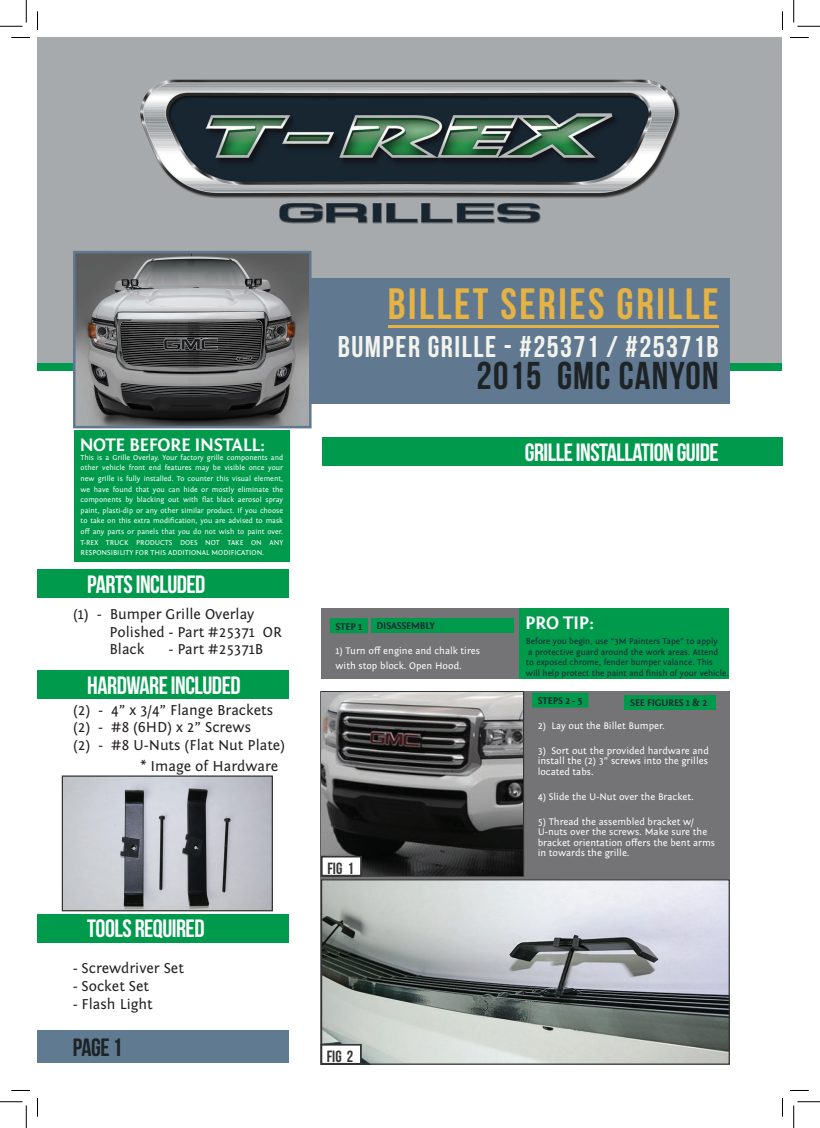
<style>
.page{position:relative;width:820px;height:1128px;background:#fff}
.page>*{position:absolute;margin:0;border:0;box-sizing:border-box;transform-origin:0 0}
.t1{font:43.75px "Bebas Neue";letter-spacing:.06em;color:#e5b244}
.t2{font:38.75px "Bebas Neue";letter-spacing:.03em;color:#1e2326}
.t3{font:30px "Bebas Neue";letter-spacing:.05em;color:#f3f3ed}
.t4{font:25px "Bebas Neue";letter-spacing:-.02em;color:#fff}
.t5{font:25px "Bebas Neue";color:#1e2326}
.t6{font:700 18.75px "Fontin Sans";letter-spacing:-.02em;color:#fff}
.t7{font:16.25px "Bebas Neue";color:#323332}
.t8{font:15px/17.8px "Fontin Sans";color:#231f20}
.t9{font:10px/10.6px "Fontin Sans";color:#fff}
.t10{font:700 10px "Fontin Sans";letter-spacing:-.02em;color:#182631}
.t11{font:8.75px/10.6px "Fontin Sans";color:#182631}
.t12{font:7.5px/10.6px "Fontin Sans";color:#fff;text-align:justify}
</style>
<div class="page">
<div style="left:38px;top:38px;width:744px;height:325px;background:#a7aaac"></div>
<div style="left:38px;top:363px;width:744px;height:8px;background:#009a4d"></div>
<div style="left:38px;top:1030px;width:250px;height:32px;background:#607a91"></div>
<div style="left:321px;top:608px;width:407px;height:70px;background:#747375"></div>
<div style="left:330px;top:618px;width:38px;height:15px;background:#009a4d"></div>
<div style="left:320px;top:691px;width:409px;height:373px;background:#747375"></div>
<div style="left:531px;top:692px;width:57px;height:15px;background:#009a4d"></div>
<div style="left:371px;top:618px;width:142px;height:14px;background:#009a4d"></div>
<div style="left:624px;top:695px;width:91px;height:15px;background:#009a4d"></div>
<div style="left:519px;top:608px;width:209px;height:70px;background:#009a4d"></div>
<div style="left:74px;top:430px;width:215px;height:131px;background:#009a4d"></div>
<svg style="left:320px;top:691px;width:204px;height:185px"></svg>
<img style="left:322px;top:692px;width:200px;height:183px">
<img style="left:64px;top:777px;width:207px;height:132px">
<div style="left:62px;top:775px;width:211px;height:136px;border:1px solid #323332"></div>
<img style="left:323px;top:881px;width:404px;height:181px">
<div style="left:321px;top:879px;width:408px;height:185px;border:1px solid #323332"></div>
<div style="left:321px;top:856px;width:40px;height:20px;background:#fff"></div>
<div style="left:321px;top:855px;width:40px;height:21px;border:1px solid #323332"></div>
<div style="left:320px;top:1043px;width:41px;height:21px;background:#fff"></div>
<div style="left:320px;top:1043px;width:41px;height:21px;border:1px solid #323332"></div>
<div style="left:38px;top:913px;width:251px;height:29px;background:#009a4d"></div>
<div style="left:38px;top:670px;width:251px;height:29px;background:#009a4d"></div>
<div style="left:38px;top:569px;width:251px;height:28px;background:#009a4d"></div>
<div style="left:234px;top:278px;width:494px;height:126px;background:#607991"></div>
<hr style="left:387px;top:326px;width:331px;height:2px;background:#e5b244">
<div style="left:322px;top:437px;width:460px;height:29px;background:#009a4d"></div>
<img style="left:76px;top:254px;width:232px;height:171px">
<div style="left:73px;top:251px;width:238px;height:177px;border:2px solid #607991"></div>
<img style="left:137px;top:37px;width:545px;height:215px">
<svg style="left:11px;top:37px;width:19px;height:1px"></svg>
<svg style="left:790px;top:37px;width:18px;height:1px"></svg>
<svg style="left:11px;top:1090px;width:19px;height:1px"></svg>
<svg style="left:790px;top:1090px;width:18px;height:1px"></svg>
<svg style="left:37px;top:11px;width:1px;height:19px"></svg>
<svg style="left:37px;top:1098px;width:1px;height:18px"></svg>
<svg style="left:781px;top:12px;width:1px;height:18px"></svg>
<svg style="left:781px;top:1098px;width:1px;height:18px"></svg>
<svg style="left:0;top:0;width:27px;height:27px"></svg>
<svg style="left:0;top:1101px;width:27px;height:26px"></svg>
<svg style="left:793px;top:0;width:26px;height:27px"></svg>
<svg style="left:793px;top:1101px;width:26px;height:26px"></svg>
<h3 class="t6" style="left:80px;top:434px;width:187px">NOTE BEFORE INSTALL:</h3>
<p class="t12" style="left:81px;top:452px;width:204px">This is a Grille Overlay. Your factory grille components and other vehicle front end features may be visible once your new grille is fully installed. To counter this visual element, we have found that you can hide or mostly eliminate the components by blacking out with flat black aerosol spray paint, plasti-dip or any other similar product. If you choose to take on this extra modification, you are advised to mask off any parts or panels that you do not wish to paint over.<br>T-REX TRUCK PRODUCTS DOES NOT TAKE ON ANY RESPONSIBILITY FOR THIS ADDITIONAL MODIFICATION.</p>
<h3 class="t4" style="left:87px;top:570px;width:120px">PARTS INCLUDED</h3>
<h3 class="t8" style="left:109px;top:605px;width:174px;text-indent:-36px">(1) - Bumper Grille Overlay<br>Polished - Part #25371 OR<br>Black</h3>
<h3 class="t8" style="left:169px;top:640px;width:96px">- Part #25371B</h3>
<h3 class="t4" style="left:87px;top:672px;width:155px">HARDWARE INCLUDED</h3>
<h3 class="t8" style="left:73px;top:701px;width:214px">(2) - 4” x 3/4” Flange Brackets (2) - #8 (6HD) x 2” Screws<br>(2) - #8 U-Nuts (Flat Nut Plate)</h3>
<h3 class="t8" style="left:140px;top:757px;width:139px">* Image of Hardware</h3>
<h3 class="t4" style="left:87px;top:915px;width:119px">TOOLS REQUIRED</h3>
<h3 class="t8" style="left:73px;top:959px;width:112px">- Screwdriver Set</h3>
<h3 class="t8" style="left:73px;top:977px;width:77px">- Socket Set</h3>
<h3 class="t8" style="left:73px;top:995px;width:81px">- Flash Light</h3>
<h3 class="t5" style="left:73px;top:1033px;width:51px">PAGE 1</h3>
<h1 class="t1" style="left:387px;top:280px;width:332px">BILLET SERIES GRILLE</h1>
<h3 class="t3" style="left:337px;top:330px;width:382px">BUMPER GRILLE - #25371 / #25371B</h3>
<h2 class="t2" style="left:476px;top:354px;width:243px">2015 GMC CANYON</h2>
<h3 class="t4" style="left:524px;top:438px;width:195px">GRILLE INSTALLATION GUIDE</h3>
<h3 class="t10" style="left:376px;top:620px;width:60px">DISASSEMBLY</h3>
<h3 class="t10" style="left:335px;top:620px;width:28px">STEP 1</h3>
<h3 class="t9" style="left:335px;top:644px;width:146px;line-height:14.1px">1) Turn off engine and chalk tires with stop block. Open Hood.</h3>
<h3 class="t7" style="left:327px;top:859px;width:28px">FIG 1</h3>
<h3 class="t6" style="left:525px;top:612px;width:70px">PRO TIP:</h3>
<p class="t11" style="left:525px;top:636px;width:204px">Before you begin, use “3M Painters Tape” to apply<br>a protective guard around the work areas. Attend<br>to exposed chrome, fender bumper valance. This will help protect the paint and finish of your vehicle.</p>
<h3 class="t10" style="left:537px;top:695px;width:46px">STEPS 2 - 5</h3>
<h3 class="t9" style="left:537px;top:720px;width:128px">2) Lay out the Billet Bumper.</h3>
<h3 class="t9" style="left:537px;top:745px;width:172px;text-align:justify">3) Sort out the provided hardware and install the (2) 3” screws into the grilles located tabs.</h3>
<h3 class="t9" style="left:537px;top:791px;width:157px">4) Slide the U-Nut over the Bracket.</h3>
<h3 class="t9" style="left:537px;top:816px;width:179px">5) Thread the assembled bracket w/ U-nuts over the screws. Make sure the bracket orientation offers the bent arms in towards the grille.</h3>
<h3 class="t10" style="left:630px;top:697px;width:78px">SEE FIGURES 1 &amp; 2</h3>
<h3 class="t7" style="left:326px;top:1047px;width:28px">FIG 2</h3>
</div>
